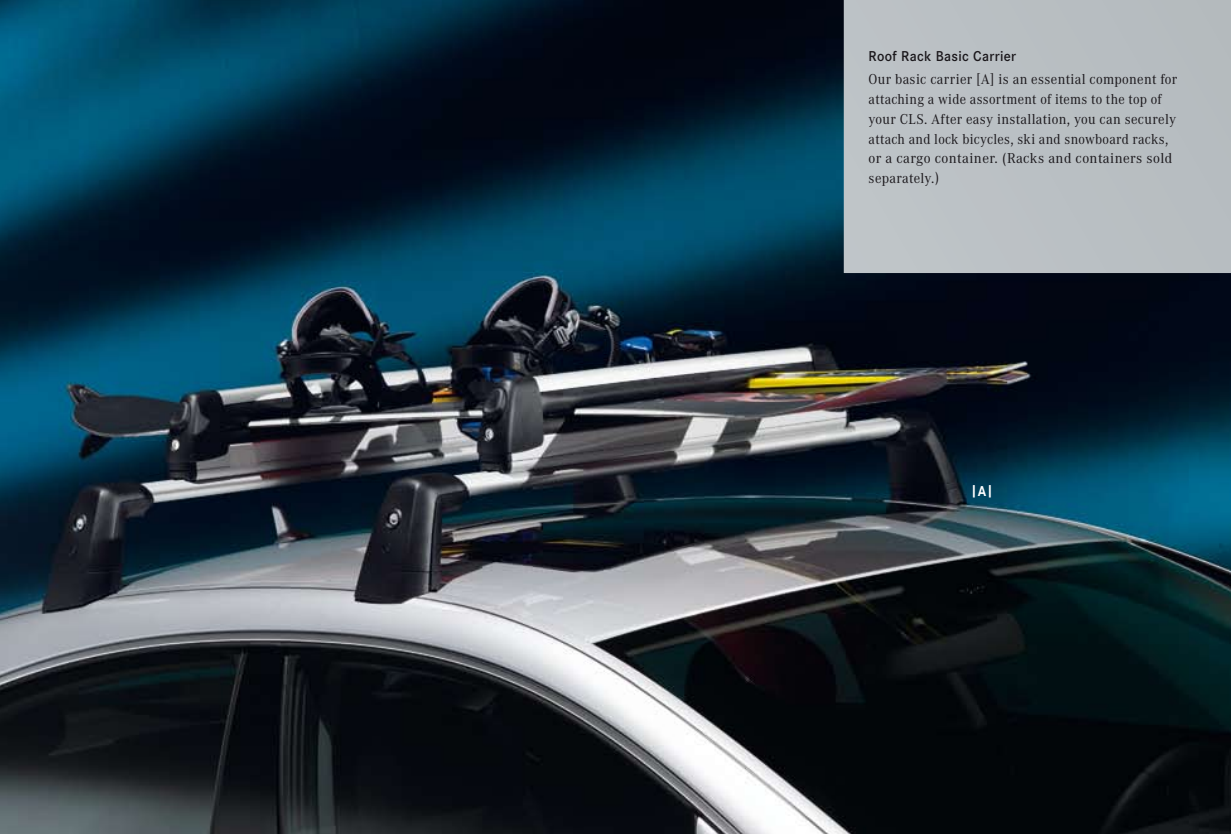
<style>
.page{position:relative;width:1231px;height:834px;background:#fff}
.page>*{position:absolute;margin:0;border:0;box-sizing:border-box;transform-origin:0 0}
.t1{font:14.88px/19.8px "Corporate A";letter-spacing:.025em;color:#1a171b;scale:.95 1}
.t2{font:600 14.88px "Corporate S";letter-spacing:.025em;color:#1a171b;scale:.95 1}
.t3{font:700 14.88px "Corporate S";color:#fff;scale:.95 1}
</style>
<div class="page">
<img style="left:0;top:0;width:1230px;height:833px">
<p class="t2" style="left:868px;top:47px;width:157px">Roof Rack Basic Carrier</p>
<p class="t1" style="left:868px;top:69px;width:326px">Our basic carrier [A] is an essential component for attaching a wide assortment of items to the top of your CLS. After easy installation, you can securely attach and lock bicycles, ski and snowboard racks, or a cargo container. (Racks and containers sold separately.)</p>
<p class="t3" style="left:970px;top:481px;width:26px">|A|</p>
</div>
